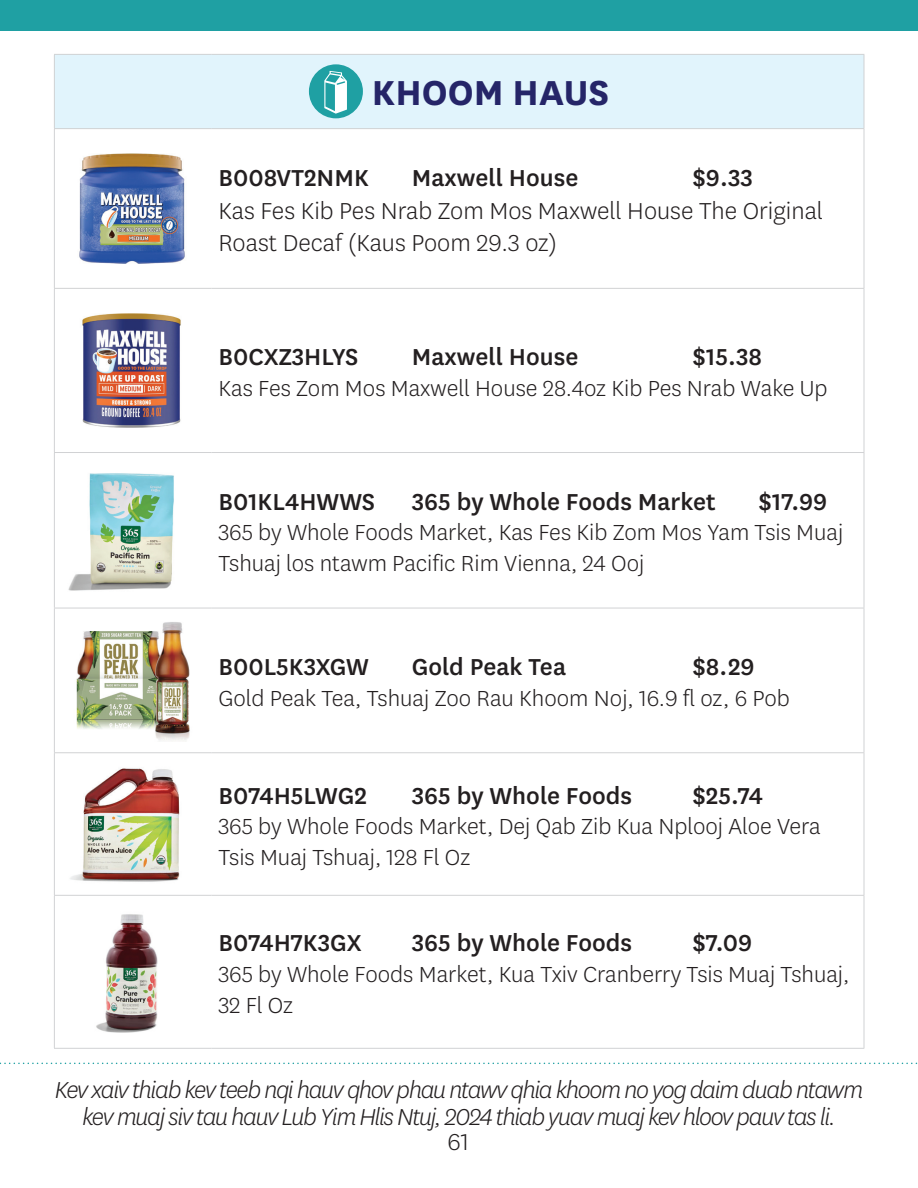
<style>
.page{position:relative;width:918px;height:1188px;background:#fff}
.page>*{position:absolute;margin:0;border:0;box-sizing:border-box;transform-origin:0 0}
.t1{font:700 40.5px "Centene Sans";color:#252568}
.t2{font:500 27px "Centene Sans";color:#231f20}
.t3{font:italic 300 27px/27px "Centene Sans";letter-spacing:-.05em;color:#231f20;text-align:center}
.t4{font:300 27px/32.4px "Centene Sans";color:#231f20}
.t5{font:300 25.5px/30.6px "Centene Sans";color:#231f20}
</style>
<div class="page">
<div style="left:0;top:0;width:918px;height:31px;background:#1fa0a3"></div>
<svg style="left:0;top:1063px;width:918px;height:1px"></svg>
<div style="left:54px;top:54px;width:810px;height:75px;background:#e1f4fc"></div>
<hr style="left:864px;top:55px;width:1px;height:73px;background:#d1d2d4">
<hr style="left:54px;top:54px;width:158px;height:1px;background:#d1d2d4">
<hr style="left:54px;top:55px;width:1px;height:73px;background:#d1d2d4">
<hr style="left:212px;top:54px;width:652px;height:1px;background:#d1d2d4">
<hr style="left:54px;top:128px;width:158px;height:1px;background:#d1d2d4">
<hr style="left:54px;top:129px;width:1px;height:159px;background:#d1d2d4">
<hr style="left:212px;top:128px;width:652px;height:1px;background:#d1d2d4">
<hr style="left:864px;top:129px;width:1px;height:159px;background:#d1d2d4">
<hr style="left:54px;top:288px;width:158px;height:1px;background:#d1d2d4">
<hr style="left:54px;top:289px;width:1px;height:163px;background:#d1d2d4">
<hr style="left:212px;top:288px;width:652px;height:1px;background:#d1d2d4">
<hr style="left:864px;top:289px;width:1px;height:163px;background:#d1d2d4">
<hr style="left:54px;top:452px;width:158px;height:1px;background:#d1d2d4">
<hr style="left:54px;top:453px;width:1px;height:155px;background:#d1d2d4">
<hr style="left:212px;top:452px;width:652px;height:1px;background:#d1d2d4">
<hr style="left:864px;top:453px;width:1px;height:155px;background:#d1d2d4">
<hr style="left:54px;top:608px;width:158px;height:1px;background:#d1d2d4">
<hr style="left:54px;top:608px;width:1px;height:144px;background:#d1d2d4">
<hr style="left:212px;top:608px;width:652px;height:1px;background:#d1d2d4">
<hr style="left:864px;top:608px;width:1px;height:144px;background:#d1d2d4">
<hr style="left:54px;top:752px;width:158px;height:1px;background:#d1d2d4">
<hr style="left:54px;top:753px;width:1px;height:142px;background:#d1d2d4">
<hr style="left:212px;top:752px;width:652px;height:1px;background:#d1d2d4">
<hr style="left:864px;top:753px;width:1px;height:142px;background:#d1d2d4">
<hr style="left:54px;top:895px;width:158px;height:1px;background:#d1d2d4">
<hr style="left:54px;top:896px;width:1px;height:152px;background:#d1d2d4">
<hr style="left:212px;top:895px;width:652px;height:1px;background:#d1d2d4">
<hr style="left:864px;top:896px;width:1px;height:152px;background:#d1d2d4">
<hr style="left:54px;top:1048px;width:158px;height:1px;background:#d1d2d4">
<hr style="left:212px;top:1048px;width:652px;height:1px;background:#d1d2d4">
<div style="left:309px;top:64px;width:54px;height:54px;background:#1fa0a3;border-radius:50%"></div>
<svg style="left:324px;top:71px;width:23px;height:43px"></svg>
<img style="left:79px;top:154px;width:106px;height:109px">
<img style="left:82px;top:313px;width:99px;height:114px">
<img style="left:68px;top:473px;width:106px;height:118px">
<img style="left:76px;top:622px;width:114px;height:119px">
<img style="left:70px;top:768px;width:110px;height:114px">
<img style="left:96px;top:914px;width:62px;height:119px">
<h2 class="t1" style="left:372px;top:64px;width:239px">KHOOM HAUS</h2>
<p class="t2" style="left:218px;top:160px;width:152px">B008VT2NMK</p>
<p class="t2" style="left:412px;top:160px;width:168px">Maxwell House</p>
<p class="t2" style="left:692px;top:160px;width:62px">$9.33</p>
<p class="t4" style="left:218px;top:193px;width:606px">Kas Fes Kib Pes Nrab Zom Mos Maxwell House The Original<br>Roast Decaf (Kaus Poom 29.3 oz)</p>
<p class="t2" style="left:218px;top:339px;width:141px">B0CXZ3HLYS</p>
<p class="t2" style="left:412px;top:339px;width:168px">Maxwell House</p>
<p class="t2" style="left:692px;top:339px;width:71px">$15.38</p>
<p class="t5" style="left:218px;top:372px;width:611px">Kas Fes Zom Mos Maxwell House 28.4oz Kib Pes Nrab Wake Up</p>
<p class="t2" style="left:218px;top:483px;width:158px">B01KL4HWWS</p>
<p class="t2" style="left:412px;top:483px;width:305px">365 by Whole Foods Market</p>
<p class="t2" style="left:758px;top:483px;width:70px">$17.99</p>
<p class="t5" style="left:218px;top:517px;width:626px">365 by Whole Foods Market, Kas Fes Kib Zom Mos Yam Tsis Muaj<br>Tshuaj los ntawm Pacific Rim Vienna, 24 Ooj</p>
<p class="t2" style="left:218px;top:649px;width:152px">B00L5K3XGW</p>
<p class="t2" style="left:412px;top:649px;width:156px">Gold Peak Tea</p>
<p class="t2" style="left:692px;top:649px;width:64px">$8.29</p>
<p class="t5" style="left:218px;top:682px;width:573px">Gold Peak Tea, Tshuaj Zoo Rau Khoom Noj, 16.9 fl oz, 6 Pob</p>
<p class="t2" style="left:218px;top:777px;width:150px">B074H5LWG2</p>
<p class="t2" style="left:412px;top:777px;width:222px">365 by Whole Foods</p>
<p class="t2" style="left:692px;top:777px;width:72px">$25.74</p>
<p class="t5" style="left:218px;top:810px;width:604px">365 by Whole Foods Market, Dej Qab Zib Kua Nplooj Aloe Vera<br>Tsis Muaj Tshuaj, 128 Fl Oz</p>
<p class="t2" style="left:218px;top:925px;width:145px">B074H7K3GX</p>
<p class="t2" style="left:412px;top:925px;width:222px">365 by Whole Foods</p>
<p class="t2" style="left:692px;top:925px;width:61px">$7.09</p>
<p class="t5" style="left:218px;top:958px;width:633px">365 by Whole Foods Market, Kua Txiv Cranberry Tsis Muaj Tshuaj,<br>32 Fl Oz</p>
<p class="t3" style="left:55px;top:1076px;width:810px">Kev xaiv thiab kev teeb nqi hauv qhov phau ntawv qhia khoom no yog daim duab ntawm kev muaj siv tau hauv Lub Yim Hlis Ntuj, 2024 thiab yuav muaj kev hloov pauv tas li.</p>
<p class="t4" style="left:447px;top:1125px;width:23px">61</p>
</div>
